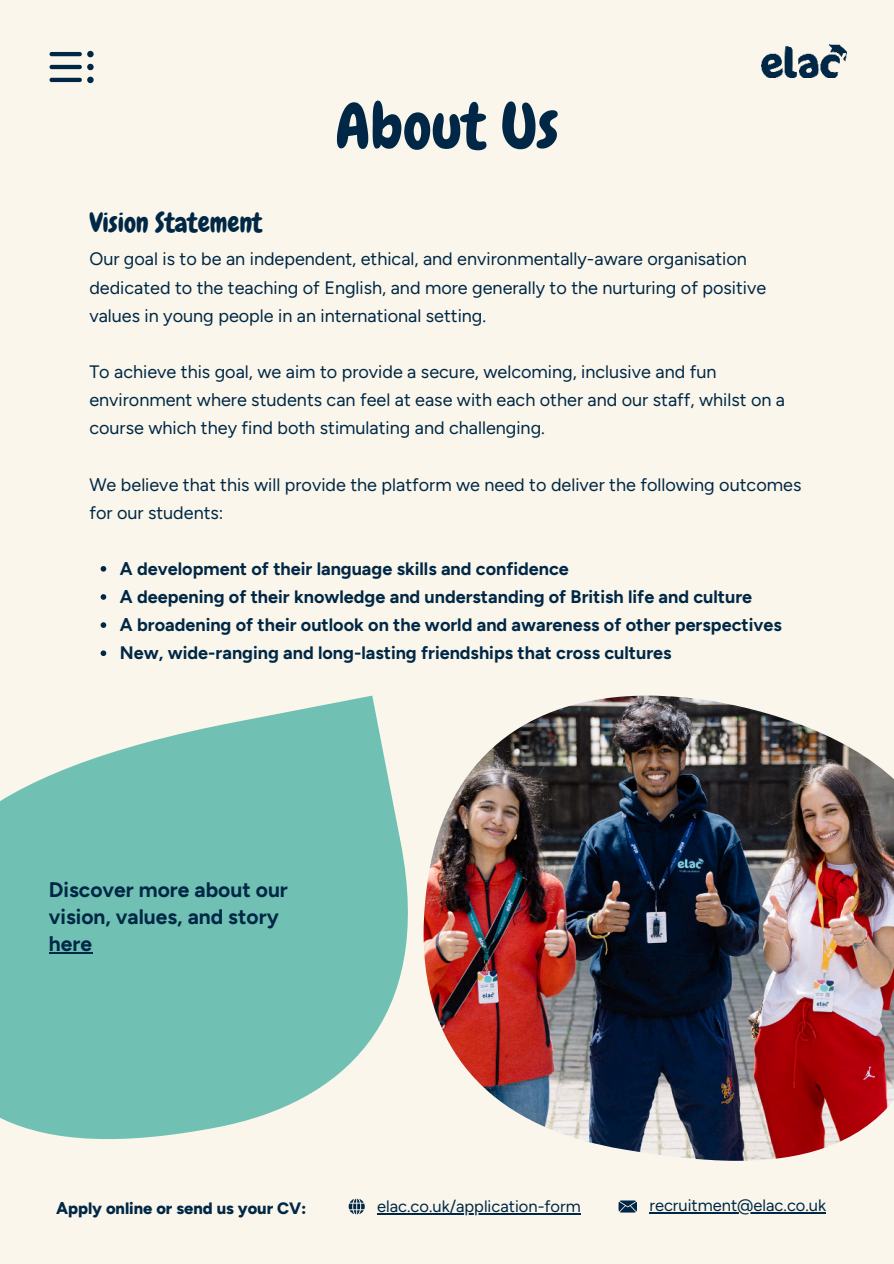
<style>
.page{position:relative;width:894px;height:1264px;background:#fff}
.page>*{position:absolute;margin:0;border:0;box-sizing:border-box;transform-origin:0 0}
.t1{font:63px "Chewy";color:#002846}
.t2{font:27px "Chewy";color:#002846}
.t3{font:700 21px/27px "Figtree";color:#002846}
.t4{font:18px/28.2px "Figtree";color:#002846}
.t5{font:700 18px/28.2px "Figtree";color:#002846}
.t6{font:16.5px "Figtree";color:#002846}
.t7{font:800 16.5px "Figtree";color:#002846}
</style>
<div class="page">
<div style="left:0;top:0;width:893px;height:1263px;background:#faf6eb"></div>
<svg style="left:101px;top:566px;width:5px;height:5px"></svg>
<svg style="left:101px;top:594px;width:5px;height:5px"></svg>
<svg style="left:101px;top:622px;width:5px;height:6px"></svg>
<svg style="left:101px;top:650px;width:5px;height:6px"></svg>
<img style="left:761px;top:45px;width:85px;height:32px">
<svg style="left:49px;top:51px;width:45px;height:32px"></svg>
<svg style="left:0;top:695px;width:408px;height:444px;fill:#70c1b3"></svg>
<hr style="left:49px;top:952px;width:43px;height:1px;background:#002846">
<img style="left:423px;top:695px;width:470px;height:465px">
<svg style="left:618px;top:1200px;width:18px;height:12px"></svg>
<svg style="left:348px;top:1198px;width:16px;height:16px"></svg>
<hr style="left:649px;top:1212px;width:176px;height:1px;background:#002846">
<hr style="left:377px;top:1213px;width:203px;height:1px;background:#002846">
<h1 class="t1" style="left:335px;top:86px;width:224px">About Us</h1>
<h2 class="t2" style="left:89px;top:205px;width:174px">Vision Statement</h2>
<p class="t4" style="left:89px;top:245px;width:678px">Our goal is to be an independent, ethical, and environmentally-aware organisation dedicated to the teaching of English, and more generally to the nurturing of positive values in young people in an international setting.</p>
<p class="t4" style="left:89px;top:358px;width:697px">To achieve this goal, we aim to provide a secure, welcoming, inclusive and fun environment where students can feel at ease with each other and our staff, whilst on a course which they find both stimulating and challenging.</p>
<p class="t4" style="left:89px;top:470px;width:713px">We believe that this will provide the platform we need to deliver the following outcomes for our students:</p>
<p class="t5" style="left:120px;top:554px;width:663px">A development of their language skills and confidence<br>A deepening of their knowledge and understanding of British life and culture<br>A broadening of their outlook on the world and awareness of other perspectives New, wide-ranging and long-lasting friendships that cross cultures</p>
<p class="t3" style="left:49px;top:876px;width:240px">Discover more about our vision, values, and story here</p>
<p class="t7" style="left:56px;top:1197px;width:252px">Apply online or send us your CV:</p>
<p class="t6" style="left:377px;top:1196px;width:205px">elac.co.uk/application-form</p>
<p class="t6" style="left:649px;top:1195px;width:178px">recruitment@elac.co.uk</p>
</div>
